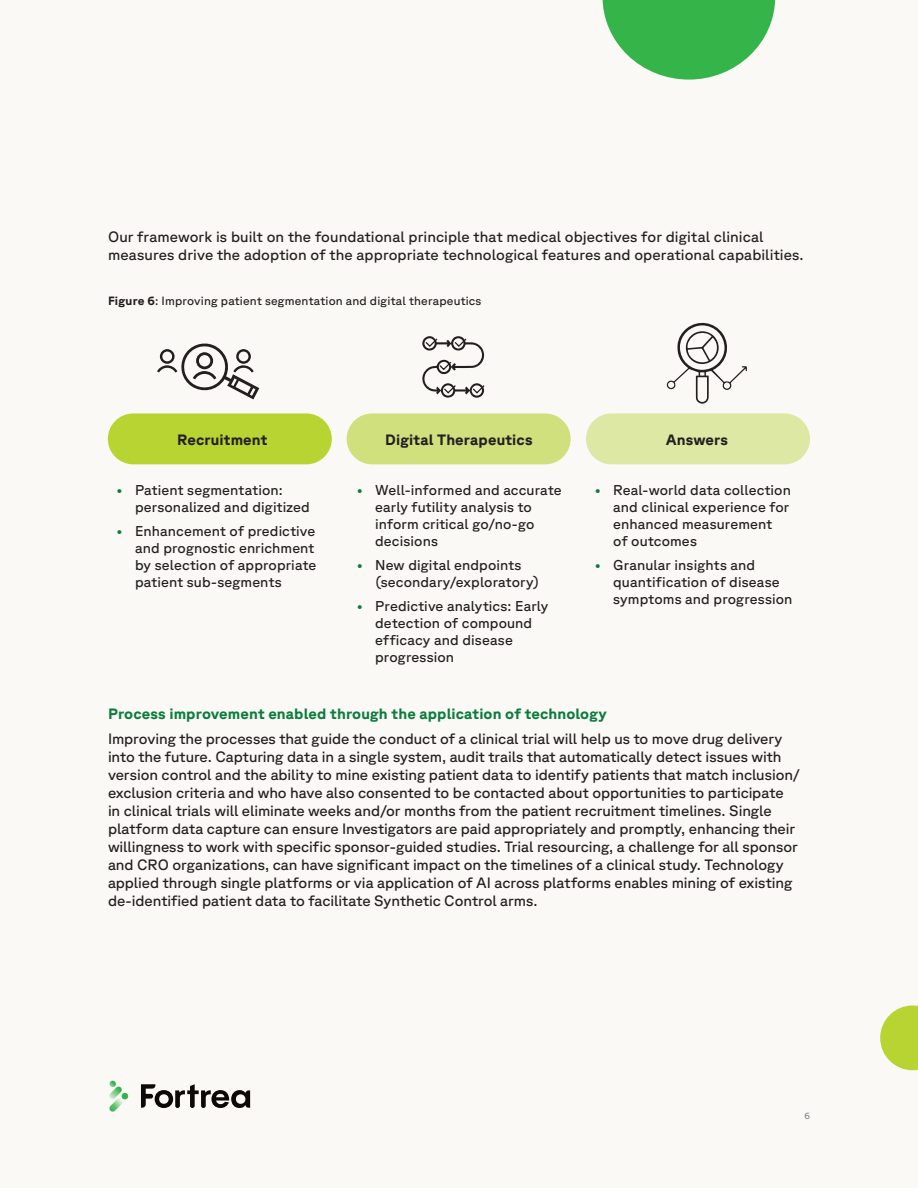
<style>
.page{position:relative;width:918px;height:1188px;background:#fbf9f5}
.page>*{position:absolute;margin:0;border:0;box-sizing:border-box;transform-origin:0 0}
.Body_Copy{font:15px/18px "GT Planar";color:#231f20}
.Body_Header_-_Forest{font:700 15px "GT Planar";letter-spacing:.01em;color:#0b7c3e}
.Body_Copy-2{font:700 15px "GT Planar";letter-spacing:.01em;color:#231f20}
.t1{font:14.25px/17.1px "GT Planar";letter-spacing:.01em;color:#231f20}
.Body_Copy-3{font:12px "GT Planar";letter-spacing:.015em;color:#231f20}
.t2{font:700 10.2px "GT Planar";color:#0d161e}
.t3{font:9px "GT Planar";color:#808285}
.s1{font-weight:700}
.s2{font-size:15px;color:#0b7c3e}
</style>
<div class="page">
<svg style="left:141px;top:1084px;width:109px;height:24px"></svg>
<svg style="left:109px;top:1081px;width:20px;height:31px"></svg>
<div style="left:108px;top:413px;width:224px;height:51px;background:#b8d432;border-radius:25px"></div>
<div style="left:347px;top:413px;width:224px;height:51px;background:#cfe07d;border-radius:25px"></div>
<div style="left:586px;top:413px;width:224px;height:51px;background:#dce8a3;border-radius:25px"></div>
<svg style="left:603px;top:0;width:172px;height:80px"></svg>
<svg style="left:157px;top:343px;width:102px;height:56px"></svg>
<svg style="left:422px;top:336px;width:63px;height:62px"></svg>
<svg style="left:666px;top:322px;width:81px;height:82px"></svg>
<svg style="left:880px;top:1005px;width:38px;height:65px"></svg>
<p class="t2" style="left:196px;top:224px;width:41px">Figure 6</p>
<p class="t2" style="left:276px;top:225px;width:41px">Figure 6</p>
<p class="Body_Copy" style="left:108px;top:227px;width:697px">Our framework is built on the foundational principle that medical objectives for digital clinical measures drive the adoption of the appropriate technological features and operational capabilities.</p>
<p class="Body_Copy-3" style="left:108px;top:294px;width:375px"><span class="s1">Figure 6</span>: Improving patient segmentation and digital therapeutics</p>
<p class="Body_Copy-2" style="left:177px;top:431px;width:92px">Recruitment</p>
<p class="Body_Copy-2" style="left:385px;top:431px;width:149px">Digital Therapeutics</p>
<p class="Body_Copy-2" style="left:666px;top:431px;width:64px">Answers</p>
<p class="t1" style="left:135px;top:481px;width:176px;text-indent:-18px"><span class="s2">•</span> Patient segmentation: personalized and digitized</p>
<p class="t1" style="left:135px;top:522px;width:183px;text-indent:-18px"><span class="s2">•</span> Enhancement of predictive and prognostic enrichment by selection of appropriate patient sub-segments</p>
<p class="t1" style="left:375px;top:481px;width:188px;text-indent:-18px"><span class="s2">•</span> Well-informed and accurate early futility analysis to inform critical go/no-go decisions</p>
<p class="t1" style="left:375px;top:556px;width:166px;text-indent:-18px"><span class="s2">•</span> New digital endpoints (secondary/exploratory)</p>
<p class="t1" style="left:375px;top:597px;width:175px;text-indent:-18px"><span class="s2">•</span> Predictive analytics: Early detection of compound efficacy and disease progression</p>
<p class="t1" style="left:613px;top:481px;width:179px;text-indent:-18px"><span class="s2">•</span> Real-world data collection and clinical experience for enhanced measurement<br>of outcomes</p>
<p class="t1" style="left:613px;top:556px;width:181px;text-indent:-18px"><span class="s2">•</span> Granular insights and quantification of disease symptoms and progression</p>
<p class="Body_Header_-_Forest" style="left:108px;top:705px;width:501px">Process improvement enabled through the application of technology</p>
<p class="Body_Copy" style="left:108px;top:730px;width:694px">Improving the processes that guide the conduct of a clinical trial will help us to move drug delivery into the future. Capturing data in a single system, audit trails that automatically detect issues with version control and the ability to mine existing patient data to identify patients that match inclusion/ exclusion criteria and who have also consented to be contacted about opportunities to participate<br>in clinical trials will eliminate weeks and/or months from the patient recruitment timelines. Single platform data capture can ensure Investigators are paid appropriately and promptly, enhancing their willingness to work with specific sponsor-guided studies. Trial resourcing, a challenge for all sponsor and CRO organizations, can have significant impact on the timelines of a clinical study. Technology applied through single platforms or via application of AI across platforms enables mining of existing de-identified patient data to facilitate Synthetic Control arms.</p>
<p class="t3" style="left:804px;top:1111px;width:7px">6</p>
</div>
